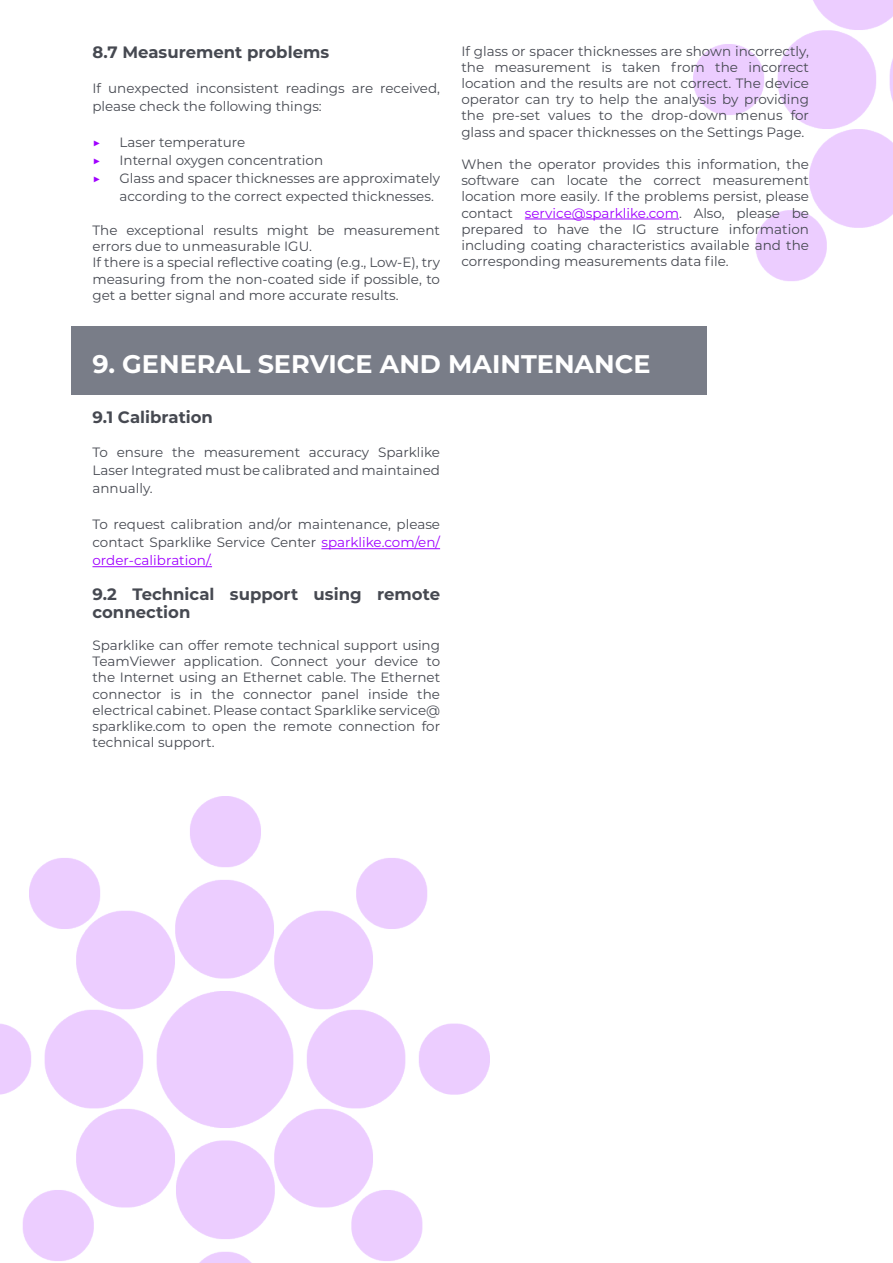
<style>
.page{position:relative;width:893px;height:1263px;background:#fff}
.page>*{position:absolute;margin:0;border:0;box-sizing:border-box;transform-origin:0 0}
.Pääotsikko{font:700 25.5px "Montserrat";color:#fff}
.t1{font:700 16.5px/18px "Montserrat";color:#464951}
.t2{font:13.5px/16.2px "Montserrat";color:#464951;text-align:justify}
.t3{font:13.5px "Montserrat";color:#a000ff}
.s1{color:#a000ff}
</style>
<div class="page">
<img style="left:693px;top:0;width:200px;height:281px">
<img style="left:0;top:797px;width:489px;height:466px">
<hr style="left:525px;top:219px;width:154px;height:1px;background:#a000ff">
<div style="left:71px;top:326px;width:636px;height:68px;background:#797d88"></div>
<hr style="left:321px;top:548px;width:119px;height:1px;background:#a000ff">
<hr style="left:92px;top:566px;width:120px;height:1px;background:#a000ff">
<p class="t1" style="left:92px;top:43px;width:238px">8.7 Measurement problems</p>
<p class="t2" style="left:92px;top:78px;width:349px;line-height:18px">If unexpected inconsistent readings are received, please check the following things:</p>
<p class="t3" style="left:92px;top:133px;width:10px">▶</p>
<p class="t2" style="left:119px;top:133px;width:127px">Laser temperature</p>
<p class="t3" style="left:92px;top:151px;width:10px">▶</p>
<p class="t2" style="left:119px;top:151px;width:205px">Internal oxygen concentration</p>
<p class="t3" style="left:92px;top:169px;width:10px">▶</p>
<p class="t2" style="left:119px;top:168px;width:322px;line-height:18px">Glass and spacer thicknesses are approximately according to the correct expected thicknesses.</p>
<p class="t2" style="left:92px;top:222px;width:349px">The exceptional results might be measurement errors due to unmeasurable IGU.</p>
<p class="t2" style="left:92px;top:254px;width:349px">If there is a special reflective coating (e.g., Low-E), try measuring from the non-coated side if possible, to get a better signal and more accurate results.</p>
<p class="t2" style="left:461px;top:42px;width:349px">If glass or spacer thicknesses are shown incorrectly, the measurement is taken from the incorrect location and the results are not correct. The device operator can try to help the analysis by providing the pre-set values to the drop-down menus for glass and spacer thicknesses on the Settings Page.</p>
<p class="t2" style="left:461px;top:156px;width:349px">When the operator provides this information, the software can locate the correct measurement location more easily. If the problems persist, please contact <span class="s1">service@sparklike.com</span>. Also, please be prepared to have the IG structure information including coating characteristics available and the corresponding measurements data file.</p>
<p class="Pääotsikko" style="left:92px;top:345px;width:560px">9. GENERAL SERVICE AND MAINTENANCE</p>
<p class="t1" style="left:92px;top:407px;width:122px">9.1 Calibration</p>
<p class="t2" style="left:92px;top:443px;width:349px;line-height:18px">To ensure the measurement accuracy Sparklike Laser Integrated must be calibrated and maintained annually.</p>
<p class="t2" style="left:92px;top:515px;width:349px;line-height:18px">To request calibration and/or maintenance, please contact Sparklike Service Center <span class="s1">sparklike.com/en/ order-calibration/.</span></p>
<p class="t1" style="left:92px;top:584px;width:349px">9.2 Technical support using remote connection</p>
<p class="t2" style="left:92px;top:637px;width:349px">Sparklike can offer remote technical support using TeamViewer application. Connect your device to the Internet using an Ethernet cable. The Ethernet connector is in the connector panel inside the electrical cabinet. Please contact Sparklike service@ sparklike.com to open the remote connection for technical support.</p>
</div>
